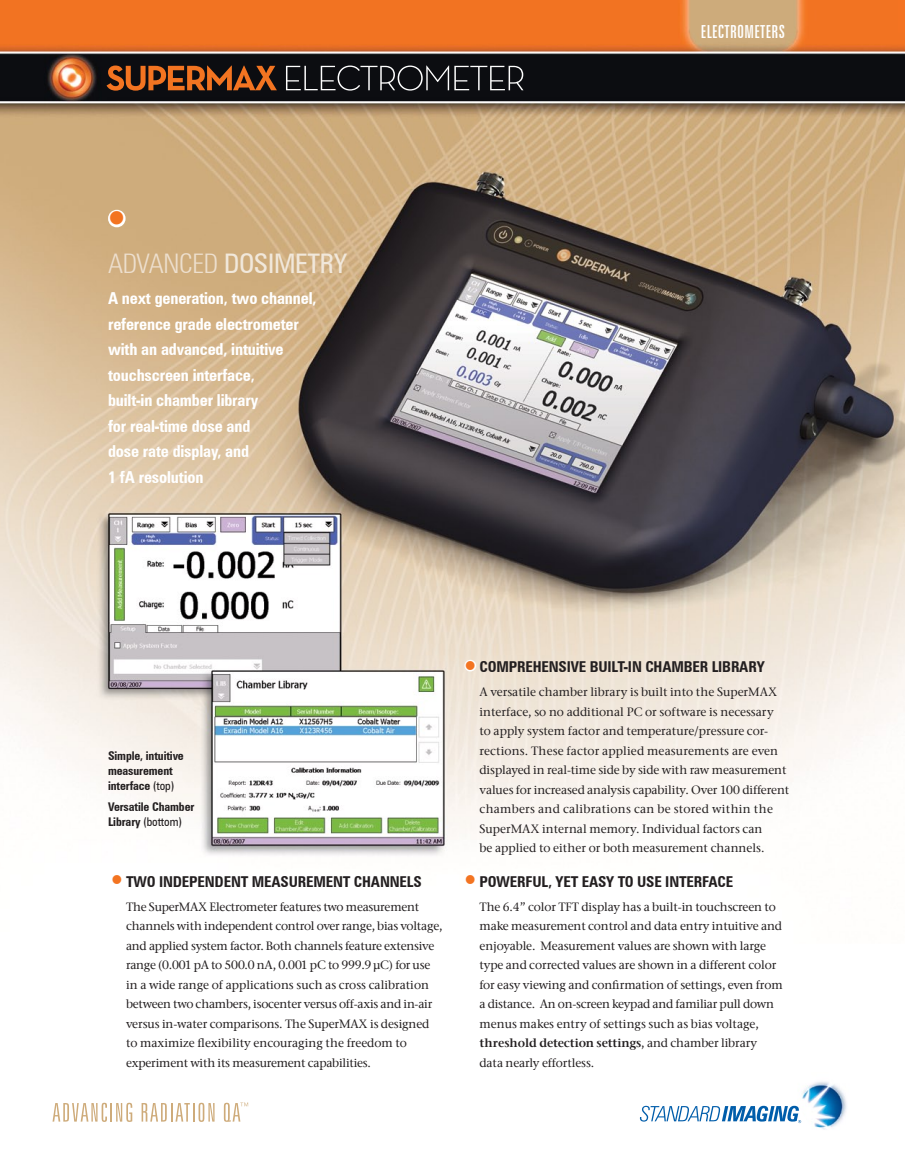
<style>
.page{position:relative;width:905px;height:1175px;background:#fff}
.page>*{position:absolute;margin:0;border:0;box-sizing:border-box;transform-origin:0 0}
.t1{font:700 condensed 45px "Zurich BT";color:#f37421}
.t2{font:condensed 27px "Zurich BT";letter-spacing:-.01em;color:#f1e8db}
.t3{font:extra-condensed 18px "Zurich BT";letter-spacing:.015em;color:#fff}
.t4{font:700 condensed 16.5px/25.5px "Zurich BT";letter-spacing:-.01em;color:#fff}
.t5{font:700 condensed 15px "Zurich BT";letter-spacing:-.01em;color:#231f20}
.t6{font:500 12px/19.5px "Stone Serif ITC";letter-spacing:-.01em;color:#231f20}
.t7{font:700 condensed 12px/15px "Zurich BT";letter-spacing:-.01em;color:#231f20}
.t8{font:12px "Stone Serif ITC Semi";letter-spacing:-.01em;color:#231f20}
.s1{font-weight:300;color:#eddfce}
.s2{font-weight:400}
.s3{font-size:30px;color:#f37421}
.s4{font-family:"Stone Serif ITC";font-weight:500}
</style>
<div class="page">
<img style="left:0;top:0;width:904px;height:1122px">
<svg style="left:105px;top:206px;width:24px;height:23px"></svg>
<svg style="left:109px;top:872px;width:16px;height:15px"></svg>
<img style="left:797px;top:1072px;width:52px;height:58px">
<svg style="left:640px;top:1105px;width:161px;height:18px"></svg>
<svg style="left:52px;top:1102px;width:80px;height:19px"></svg>
<svg style="left:142px;top:1102px;width:72px;height:19px"></svg>
<svg style="left:224px;top:1102px;width:24px;height:19px"></svg>
<svg style="left:462px;top:657px;width:16px;height:16px"></svg>
<svg style="left:462px;top:872px;width:16px;height:15px"></svg>
<svg style="left:106px;top:66px;width:171px;height:25px;background:#7d3f18"></svg>
<svg style="left:286px;top:66px;width:237px;height:25px;background:#333438"></svg>
<h1 class="t1" style="left:104px;top:192px;width:28px">•</h1>
<h2 class="t2" style="left:108px;top:247px;width:240px"><span class="s1">ADVANCED</span> DOSIMETRY</h2>
<h3 class="t4" style="left:108px;top:285px;width:210px">A next generation, two channel, reference grade electrometer with an advanced, intuitive touchscreen interface,<br>built-in chamber library<br>for real-time dose and<br>dose rate display, and<br>1 fA resolution</h3>
<h3 class="t3" style="left:701px;top:21px;width:85px">ELECTROMETERS</h3>
<p class="t7" style="left:108px;top:748px;width:77px">Simple, intuitive measurement interface <span class="s2">(top)</span></p>
<p class="t7" style="left:108px;top:799px;width:88px">Versatile Chamber<br>Library <span class="s2">(bottom)</span></p>
<p class="t5" style="left:108px;top:872px;width:315px"><span class="s3">•</span>TWO INDEPENDENT MEASUREMENT CHANNELS</p>
<p class="t6" style="left:126px;top:896px;width:318px">The SuperMAX Electrometer features two measurement channels with independent control over range, bias voltage, and applied system factor. Both channels feature extensive range (0.001 pA to 500.0 nA, 0.001 pC to 999.9 μC) for use in a wide range of applications such as cross calibration between two chambers, isocenter versus off-axis and in-air versus in-water comparisons. The SuperMAX is designed to maximize flexibility encouraging the freedom to experiment with its measurement capabilities.</p>
<p class="t5" style="left:461px;top:658px;width:305px"><span class="s3">•</span>COMPREHENSIVE BUILT-IN CHAMBER LIBRARY</p>
<p class="t6" style="left:479px;top:682px;width:311px">A versatile chamber library is built into the SuperMAX interface, so no additional PC or software is necessary<br>to apply system factor and temperature/pressure cor&shy;rections. These factor applied measurements are even displayed in real-time side by side with raw measurement values for increased analysis capability. Over 100 different chambers and calibrations can be stored within the SuperMAX internal memory. Individual factors can<br>be applied to either or both measurement channels.</p>
<p class="t5" style="left:461px;top:872px;width:273px"><span class="s3">•</span>POWERFUL, YET EASY TO USE INTERFACE</p>
<p class="t6" style="left:479px;top:896px;width:305px">The 6.4” color TFT display has a built-in touchscreen to make measurement control and data entry intuitive and enjoyable. Measurement values are shown with large type and corrected values are shown in a different color for easy viewing and confirmation of settings, even from a distance. An on-screen keypad and familiar pull down menus makes entry of settings such as bias voltage,</p>
<p class="t8" style="left:479px;top:1035px;width:279px">threshold detection settings<span class="s4">, and chamber library</span></p>
<p class="t6" style="left:479px;top:1052px;width:116px">data nearly effortless.</p>
</div>
